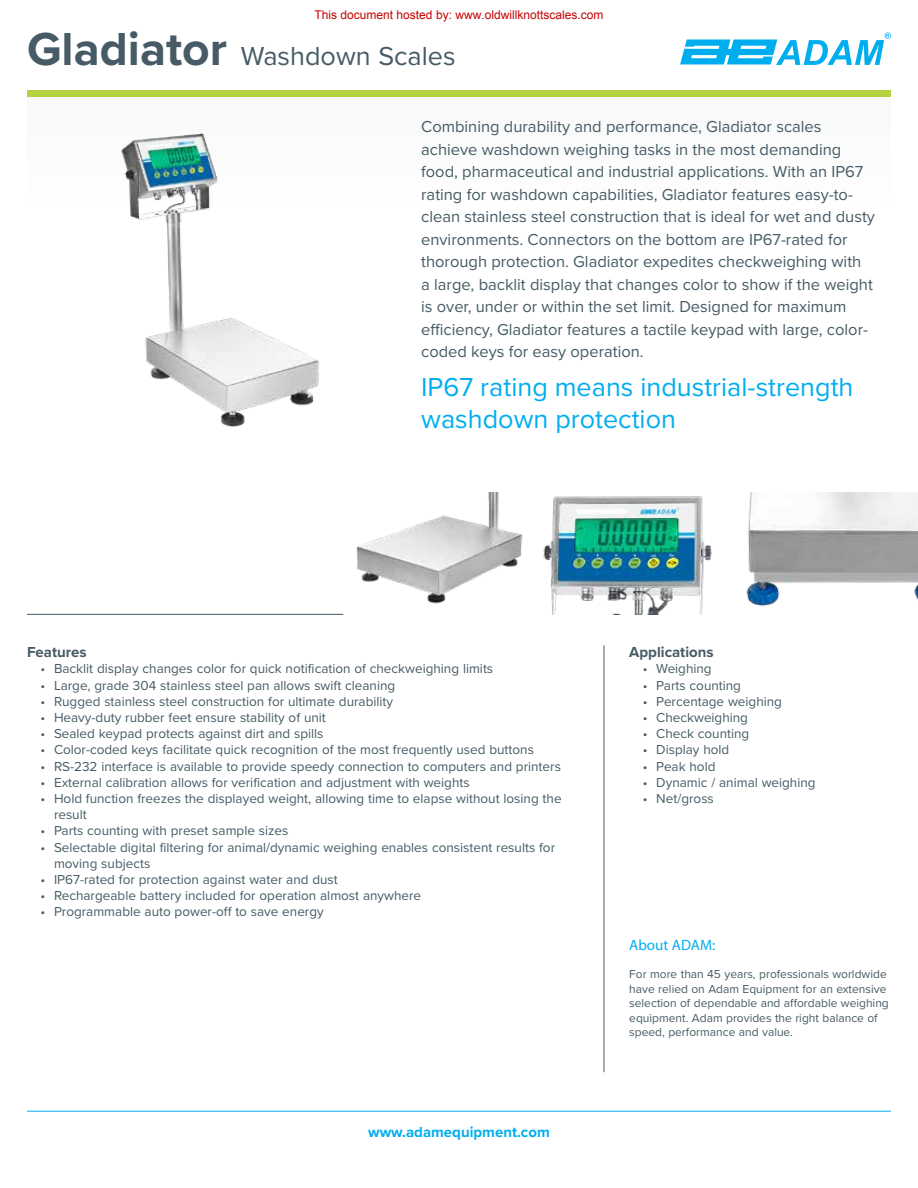
<style>
.page{position:relative;width:918px;height:1188px;background:#fff}
.page>*{position:absolute;margin:0;border:0;box-sizing:border-box;transform-origin:0 0}
.t1{font:27px/32.4px "Proxima Nova";color:#00aeef}
.t2{font:27px "Proxima Nova";color:#465b65}
.t3{font:16.5px/22.5px "Proxima Nova";color:#465b65}
.t4{font:700 15px "Proxima Nova";color:#00aeef}
.t5{font:700 15px "Proxima Nova";color:#465b65}
.t6{font:15px "Myriad Pro";color:#00aeef}
.t7{font:13.5px/16.2px "Proxima Nova";color:#465b65}
.t8{font:12px/14.4px "Proxima Nova";color:#465b65}
.t9{font:12px "Arial";color:#c70000}
.s1{font-weight:700;font-size:48px}
</style>
<div class="page">
<div style="left:27px;top:97px;width:864px;height:114px;background:#fbfbfb"></div>
<img style="left:121px;top:133px;width:199px;height:294px">
<div style="left:27px;top:90px;width:864px;height:7px;background:#b2d33e"></div>
<hr style="left:27px;top:1111px;width:864px;height:1px;background:#00aeef">
<hr style="left:27px;top:614px;width:316px;height:1px;background:#465b65">
<hr style="left:604px;top:645px;width:1px;height:427px;background:#465b65">
<svg style="left:680px;top:32px;width:211px;height:33px"></svg>
<img style="left:543px;top:496px;width:169px;height:118px">
<img style="left:356px;top:492px;width:167px;height:112px">
<img style="left:746px;top:492px;width:172px;height:114px">
<p class="t9" style="left:315px;top:7px;width:290px">This document hosted by: www.oldwillknottscales.com</p>
<h1 class="t2" style="left:27px;top:36px;width:430px"><span class="s1">Gladiator</span> Washdown Scales</h1>
<p class="t3" style="left:421px;top:115px;width:455px">Combining durability and performance, Gladiator scales achieve washdown weighing tasks in the most demanding food, pharmaceutical and industrial applications. With an IP67 rating for washdown capabilities, Gladiator features easy-to&shy;clean stainless steel construction that is ideal for wet and dusty environments. Connectors on the bottom are IP67-rated for thorough protection. Gladiator expedites checkweighing with<br>a large, backlit display that changes color to show if the weight is over, under or within the set limit. Designed for maximum efficiency, Gladiator features a tactile keypad with large, color&shy;coded keys for easy operation.</p>
<h1 class="t1" style="left:421px;top:369px;width:434px">IP67 rating means industrial-strength washdown protection</h1>
<p class="t5" style="left:27px;top:641px;width:61px">Features</p>
<p class="t7" style="left:40px;top:660px;width:454px">• Backlit display changes color for quick notification of checkweighing limits</p>
<p class="t7" style="left:40px;top:676px;width:356px">• Large, grade 304 stainless steel pan allows swift cleaning</p>
<p class="t7" style="left:40px;top:693px;width:354px">• Rugged stainless steel construction for ultimate durability</p>
<p class="t7" style="left:40px;top:709px;width:287px">• Heavy-duty rubber feet ensure stability of unit</p>
<p class="t7" style="left:40px;top:725px;width:285px">• Sealed keypad protects against dirt and spills</p>
<p class="t7" style="left:40px;top:741px;width:495px">• Color-coded keys facilitate quick recognition of the most frequently used buttons</p>
<p class="t7" style="left:40px;top:757px;width:522px">• RS-232 interface is available to provide speedy connection to computers and printers</p>
<p class="t7" style="left:40px;top:774px;width:431px">• External calibration allows for verification and adjustment with weights</p>
<p class="t7" style="left:54px;top:790px;width:509px;text-indent:-14px">• Hold function freezes the displayed weight, allowing time to elapse without losing the result</p>
<p class="t7" style="left:40px;top:822px;width:249px">• Parts counting with preset sample sizes</p>
<p class="t7" style="left:54px;top:838px;width:503px;text-indent:-14px">• Selectable digital filtering for animal/dynamic weighing enables consistent results for moving subjects</p>
<p class="t7" style="left:40px;top:871px;width:299px">• IP67-rated for protection against water and dust</p>
<p class="t7" style="left:40px;top:887px;width:382px">• Rechargeable battery included for operation almost anywhere</p>
<p class="t7" style="left:40px;top:903px;width:285px">• Programmable auto power-off to save energy</p>
<p class="t4" style="left:368px;top:1120px;width:183px">www.adamequipment.com</p>
<p class="t5" style="left:629px;top:641px;width:86px">Applications</p>
<p class="t7" style="left:643px;top:660px;width:70px">• Weighing</p>
<p class="t7" style="left:643px;top:676px;width:100px">• Parts counting</p>
<p class="t7" style="left:643px;top:693px;width:141px">• Percentage weighing</p>
<p class="t7" style="left:643px;top:709px;width:107px">• Checkweighing</p>
<p class="t7" style="left:643px;top:725px;width:108px">• Check counting</p>
<p class="t7" style="left:643px;top:741px;width:88px">• Display hold</p>
<p class="t7" style="left:643px;top:757px;width:74px">• Peak hold</p>
<p class="t7" style="left:643px;top:774px;width:174px">• Dynamic / animal weighing</p>
<p class="t7" style="left:643px;top:790px;width:73px">• Net/gross</p>
<p class="t6" style="left:629px;top:935px;width:87px">About ADAM:</p>
<p class="t8" style="left:629px;top:967px;width:261px">For more than 45 years, professionals worldwide have relied on Adam Equipment for an extensive selection of dependable and affordable weighing equipment. Adam provides the right balance of speed, performance and value.</p>
</div>
